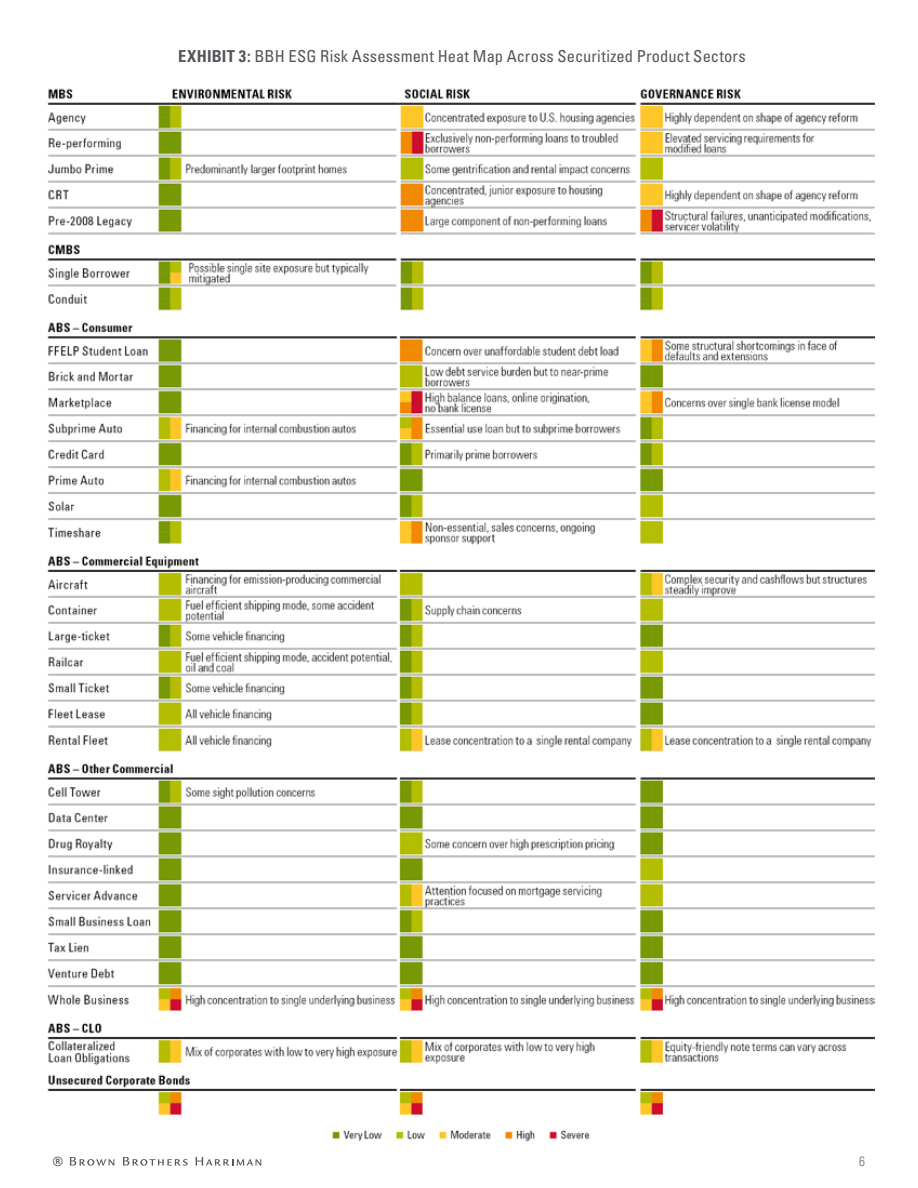
<style>
.page{position:relative;width:918px;height:1188px;background:#fff}
.page>*{position:absolute;margin:0;border:0;box-sizing:border-box;transform-origin:0 0}
.t1{font:condensed 16.5px "Univers";letter-spacing:.005em;color:#54565a}
.t2{font:300 condensed 13.5px "Univers";color:#6d6e71}
.t3{font:700 12.75px "Univers";color:#54565a}
.s1{font-weight:700}
</style>
<div class="page">
<svg style="left:70px;top:1157px;width:44px;height:9px"></svg>
<svg style="left:123px;top:1157px;width:65px;height:9px"></svg>
<svg style="left:196px;top:1157px;width:65px;height:9px"></svg>
<img style="left:47px;top:88px;width:827px;height:1054px">
<p class="t1" style="left:178px;top:46px;width:569px"><span class="s1">EXHIBIT 3:</span> BBH ESG Risk Assessment Heat Map Across Securitized Product Sectors</p>
<p class="t3" style="left:53px;top:1154px;width:12px">®</p>
<p class="t2" style="left:859px;top:1153px;width:7px">6</p>
</div>
